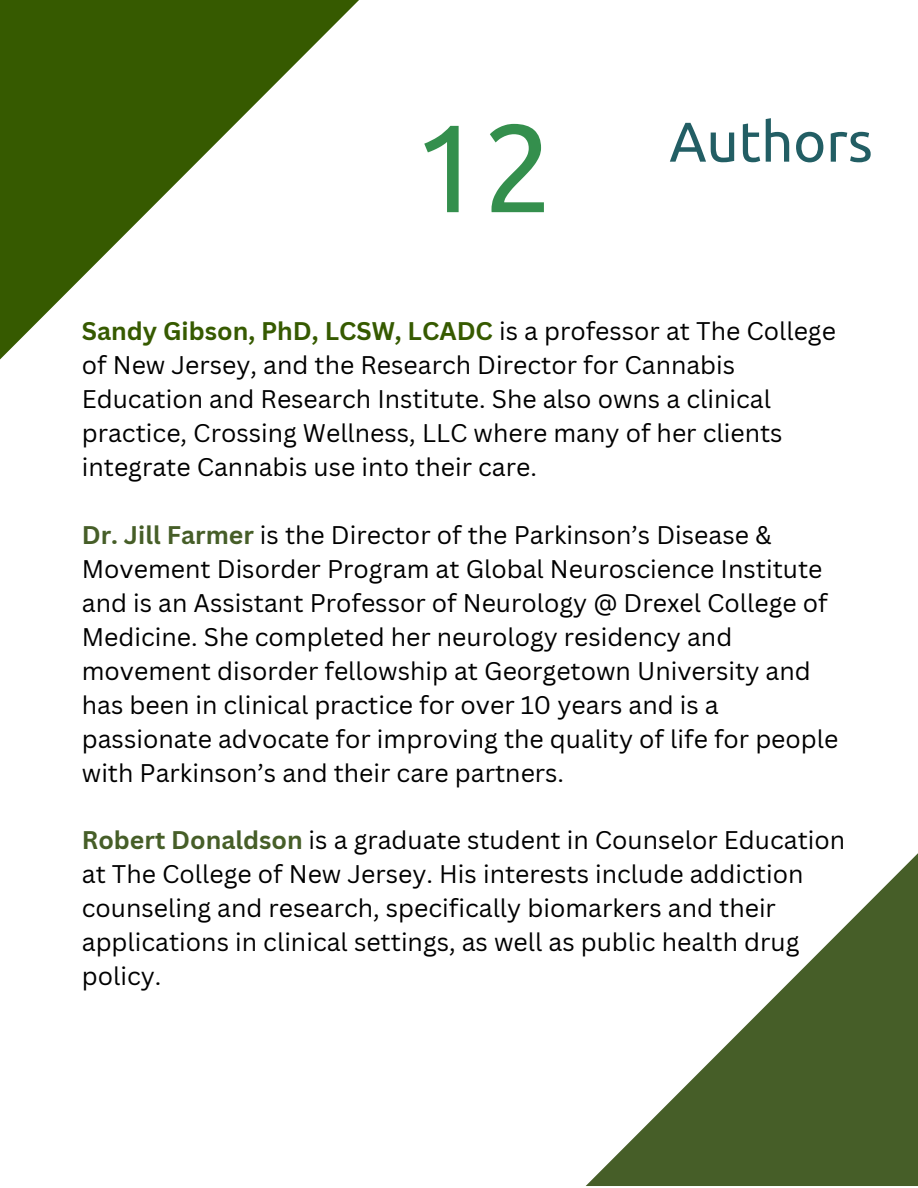
<style>
.page{position:relative;width:918px;height:1188px;background:#fff}
.page>*{position:absolute;margin:0;border:0;box-sizing:border-box;transform-origin:0 0}
.t1{font:124.5px "Ubuntu";color:#348f4d}
.t2{font:56.1px "Ubuntu";color:#225e64}
.t3{font:24.9px/34px "Canva Sans";color:#000}
.s1{font-weight:700;color:#365a00}
.s2{font-weight:700;color:#465e28}
</style>
<div class="page">
<svg style="left:586px;top:853px;width:332px;height:333px"></svg>
<svg style="left:0;top:0;width:359px;height:360px"></svg>
<h1 class="t1" style="left:413px;top:96px;width:142px">12</h1>
<h2 class="t2" style="left:669px;top:109px;width:205px">Authors</h2>
<p class="t3" style="left:82px;top:313px;width:756px"><span class="s1">Sandy Gibson, PhD, LCSW, LCADC</span> is a professor at The College of New Jersey, and the Research Director for Cannabis Education and Research Institute. She also owns a clinical practice, Crossing Wellness, LLC where many of her clients integrate Cannabis use into their care.</p>
<p class="t3" style="left:82px;top:517px;width:758px"><span class="s2">Dr. Jill Farmer</span> is the Director of the Parkinson’s Disease &amp; Movement Disorder Program at Global Neuroscience Institute and is an Assistant Professor of Neurology @ Drexel College of Medicine. She completed her neurology residency and movement disorder fellowship at Georgetown University and has been in clinical practice for over 10 years and is a passionate advocate for improving the quality of life for people with Parkinson’s and their care partners.</p>
<p class="t3" style="left:82px;top:823px;width:765px"><span class="s2">Robert Donaldson</span> is a graduate student in Counselor Education at The College of New Jersey. His interests include addiction counseling and research, specifically biomarkers and their applications in clinical settings, as well as public health drug policy.</p>
</div>
